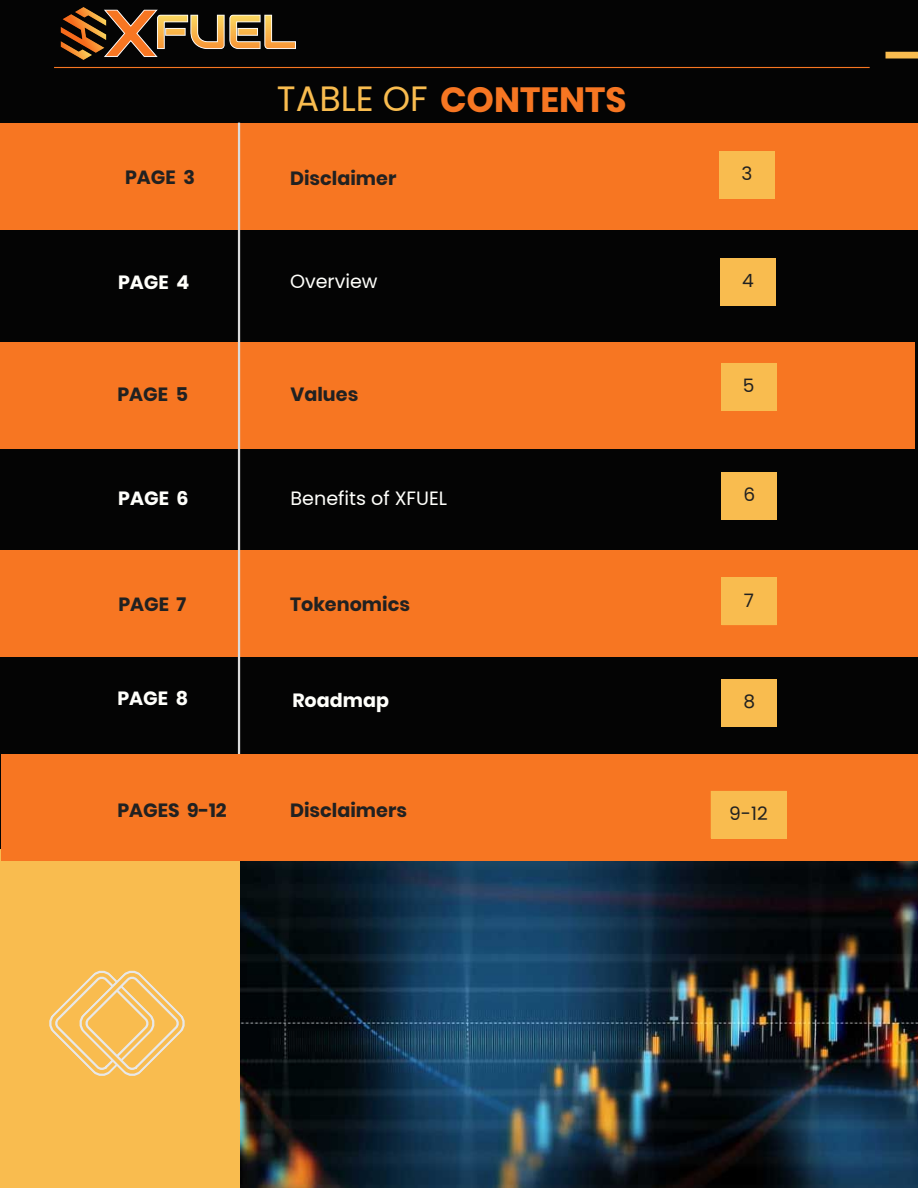
<style>
.page{position:relative;width:918px;height:1188px;background:#040404}
.page>*{position:absolute;margin:0;border:0;box-sizing:border-box;transform-origin:0 0}
.t1{font:700 34.95px "Poppins";color:#f77622}
.t2{font:700 19.2px "Poppins";color:#212121}
.t3{font:19.2px "Poppins";color:#fffffb}
.t4{font:700 19.2px "Poppins";color:#fffffb}
.t5{font:18.6px "Poppins";color:#212121}
.s1{font-weight:400;color:#f9bc4f}
</style>
<div class="page">
<hr style="left:55px;top:67px;width:814px;height:1px;background:#f77622">
<div style="left:0;top:849px;width:251px;height:339px;background:#f9bc4f"></div>
<div style="left:0;top:342px;width:915px;height:107px;background:#f77622"></div>
<div style="left:889px;top:52px;width:29px;height:6px;background:#f9bc4f"></div>
<img style="left:240px;top:861px;width:678px;height:327px">
<svg style="left:49px;top:970px;width:136px;height:106px"></svg>
<img style="left:60px;top:7px;width:236px;height:53px">
<div style="left:0;top:550px;width:918px;height:107px;background:#f77622"></div>
<div style="left:0;top:123px;width:918px;height:107px;background:#f77622"></div>
<div style="left:720px;top:151px;width:55px;height:48px;background:#f9bc4f"></div>
<div style="left:721px;top:258px;width:55px;height:48px;background:#f9bc4f"></div>
<hr style="left:238px;top:124px;width:2px;height:676px;background:#dbdbdb">
<div style="left:721px;top:363px;width:55px;height:47px;background:#f9bc4f"></div>
<div style="left:722px;top:472px;width:55px;height:47px;background:#f9bc4f"></div>
<div style="left:722px;top:680px;width:55px;height:47px;background:#f9bc4f"></div>
<div style="left:722px;top:578px;width:55px;height:47px;background:#f9bc4f"></div>
<div style="left:1px;top:754px;width:917px;height:107px;background:#f77622"></div>
<div style="left:711px;top:791px;width:76px;height:47px;background:#f9bc4f"></div>
<p class="t2" style="left:125px;top:164px;width:71px">PAGE 3</p>
<h1 class="t1" style="left:277px;top:75px;width:351px"><span class="s1">TABLE OF</span> CONTENTS</h1>
<p class="t2" style="left:290px;top:164px;width:108px">Disclaimer</p>
<p class="t4" style="left:118px;top:269px;width:73px">PAGE 4</p>
<p class="t3" style="left:290px;top:273px;width:89px">Overview</p>
<p class="t2" style="left:117px;top:380px;width:72px">PAGE 5</p>
<p class="t2" style="left:291px;top:380px;width:69px">Values</p>
<p class="t4" style="left:118px;top:485px;width:72px">PAGE 6</p>
<p class="t3" style="left:291px;top:490px;width:158px">Benefits of XFUEL</p>
<p class="t5" style="left:742px;top:165px;width:12px">3</p>
<p class="t5" style="left:742px;top:272px;width:13px">4</p>
<p class="t5" style="left:743px;top:377px;width:13px">5</p>
<p class="t5" style="left:743px;top:486px;width:13px">6</p>
<p class="t2" style="left:118px;top:591px;width:70px">PAGE 7</p>
<p class="t2" style="left:290px;top:591px;width:122px">Tokenomics</p>
<p class="t5" style="left:744px;top:592px;width:12px">7</p>
<p class="t4" style="left:117px;top:685px;width:72px">PAGE 8</p>
<p class="t4" style="left:292px;top:686px;width:98px">Roadmap</p>
<p class="t5" style="left:743px;top:693px;width:13px">8</p>
<p class="t2" style="left:117px;top:797px;width:111px">PAGES 9-12</p>
<p class="t2" style="left:290px;top:797px;width:118px">Disclaimers</p>
<p class="t5" style="left:729px;top:805px;width:40px">9-12</p>
</div>
